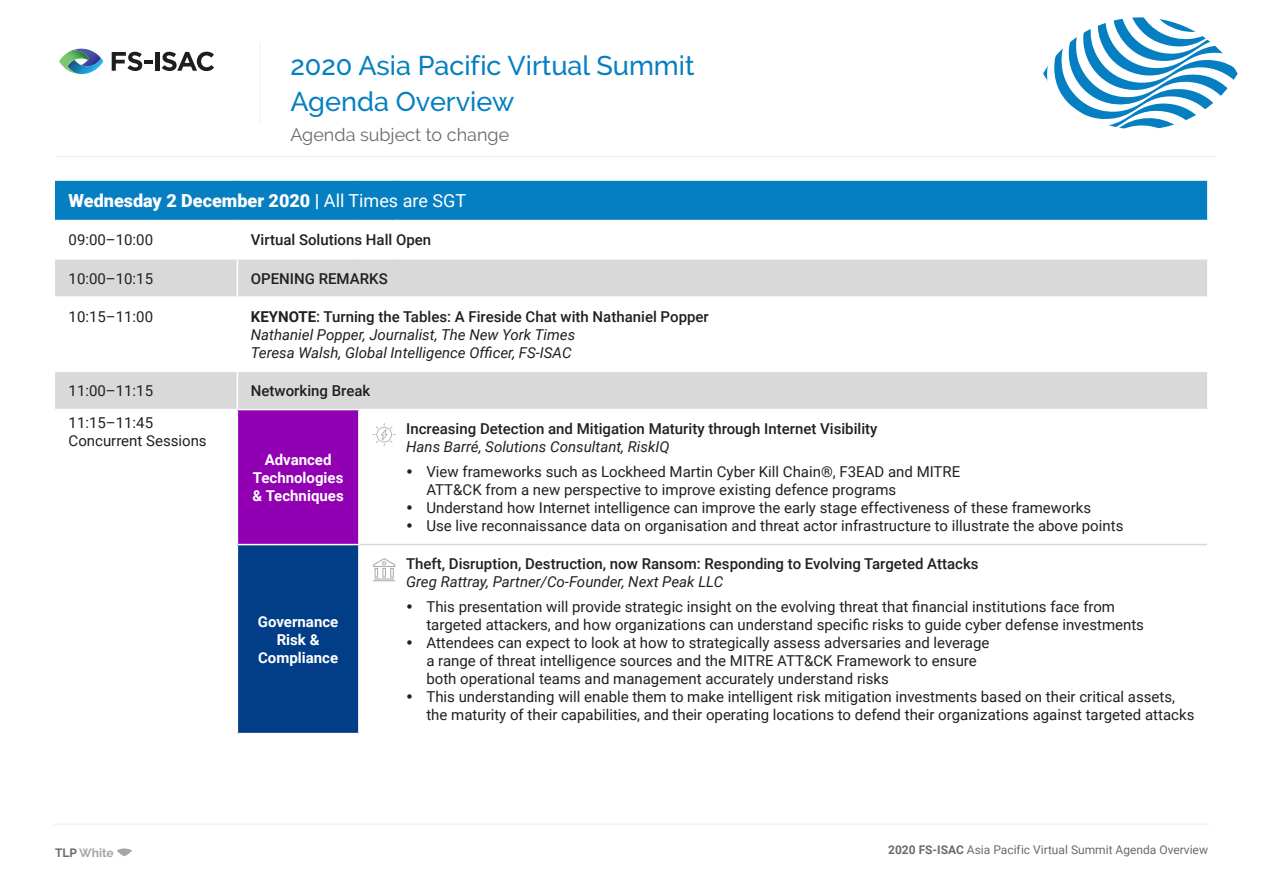
<style>
.page{position:relative;width:1263px;height:893px;background:#fff}
.page>*{position:absolute;margin:0;border:0;box-sizing:border-box;transform-origin:0 0}
.t1{font:500 27px/36px "Raleway";color:#057fc2}
.Agenda__Header{font:900 18px "Roboto";color:#fff}
.t2{font:18px "Raleway";color:#6b6b6b}
.Agenda_Time{font:15px/18px "Roboto";color:#231f20}
.Agenda_Session_Title{font:500 15px "Roboto";color:#231f20}
.Agenda_Speaker{font:italic 15px/18px "Roboto";color:#231f20}
.Agenda_Session_Title-2{font:700 15px/18px "Roboto";color:#fff;text-align:center}
.t3{font:12px "Roboto";color:#6b6b6b}
.t4{font:700 12px "Raleway";color:#a5a6aa}
.s1{font-weight:400}
.s2{font-weight:700}
.s3{color:#6b6b6b}
</style>
<div class="page">
<svg style="left:117px;top:848px;width:15px;height:8px"></svg>
<hr style="left:53px;top:824px;width:1157px;height:1px;background:#efeeed">
<svg style="left:1043px;top:17px;width:195px;height:112px"></svg>
<hr style="left:55px;top:156px;width:1162px;height:1px;background:#efeeed">
<hr style="left:259px;top:42px;width:1px;height:83px;background:#eff0f0">
<svg style="left:112px;top:52px;width:41px;height:19px"></svg>
<hr style="left:155px;top:52px;width:4px;height:19px;background:#211d1f">
<svg style="left:162px;top:52px;width:52px;height:19px"></svg>
<svg style="left:59px;top:49px;width:44px;height:25px"></svg>
<div style="left:55px;top:180px;width:1153px;height:41px;background:#057fc2"></div>
<svg style="left:55px;top:260px;width:1152px;height:149px"></svg>
<div style="left:237px;top:410px;width:122px;height:135px;background:#9100b3"></div>
<div style="left:237px;top:545px;width:122px;height:189px;background:#023e87"></div>
<hr style="left:1207px;top:181px;width:1px;height:39px;background:#fff">
<hr style="left:237px;top:410px;width:1px;height:134px;background:#fff">
<hr style="left:358px;top:410px;width:2px;height:134px;background:#fff">
<hr style="left:55px;top:179px;width:182px;height:2px;background:#fff">
<hr style="left:237px;top:179px;width:122px;height:2px;background:#fff">
<hr style="left:359px;top:179px;width:34px;height:2px;background:#fff">
<hr style="left:393px;top:179px;width:815px;height:2px;background:#fff">
<hr style="left:55px;top:220px;width:182px;height:1px;background:#fff">
<hr style="left:237px;top:220px;width:122px;height:1px;background:#fff">
<hr style="left:359px;top:220px;width:34px;height:1px;background:#fff">
<hr style="left:393px;top:220px;width:815px;height:1px;background:#fff">
<hr style="left:237px;top:260px;width:1px;height:36px;background:#fff">
<hr style="left:55px;top:296px;width:182px;height:2px;background:#fff">
<hr style="left:237px;top:296px;width:122px;height:2px;background:#fff">
<hr style="left:237px;top:298px;width:1px;height:73px;background:#fff">
<hr style="left:359px;top:296px;width:34px;height:2px;background:#fff">
<hr style="left:393px;top:296px;width:815px;height:2px;background:#fff">
<hr style="left:237px;top:372px;width:1px;height:37px;background:#fff">
<hr style="left:237px;top:545px;width:1px;height:188px;background:#fff">
<hr style="left:358px;top:545px;width:2px;height:188px;background:#fff">
<hr style="left:237px;top:733px;width:122px;height:1px;background:#fff">
<hr style="left:55px;top:371px;width:182px;height:1px;background:#fff">
<hr style="left:237px;top:371px;width:122px;height:1px;background:#fff">
<hr style="left:359px;top:371px;width:34px;height:1px;background:#fff">
<hr style="left:393px;top:371px;width:815px;height:1px;background:#fff">
<hr style="left:237px;top:544px;width:123px;height:1px;background:#fff">
<hr style="left:360px;top:544px;width:33px;height:1px;background:#d9d9d9">
<hr style="left:393px;top:544px;width:814px;height:1px;background:#d9d9d9">
<svg style="left:373px;top:423px;width:23px;height:23px"></svg>
<svg style="left:373px;top:558px;width:22px;height:23px"></svg>
<h1 class="t1" style="left:290px;top:48px;width:406px">2020 Asia Pacific Virtual Summit<br>Agenda Overview</h1>
<p class="t2" style="left:290px;top:124px;width:220px">Agenda subject to change</p>
<p class="Agenda__Header" style="left:69px;top:188px;width:399px">Wednesday 2 December 2020 | <span class="s1">All Times are SGT</span></p>
<p class="Agenda_Time" style="left:69px;top:230px;width:86px">09:00–10:00</p>
<p class="Agenda_Session_Title" style="left:251px;top:229px;width:182px">Virtual Solutions Hall Open</p>
<p class="Agenda_Time" style="left:69px;top:269px;width:86px">10:00–10:15</p>
<p class="Agenda_Session_Title" style="left:251px;top:268px;width:138px">OPENING REMARKS</p>
<p class="Agenda_Time" style="left:69px;top:307px;width:86px">10:15–11:00</p>
<p class="Agenda_Session_Title" style="left:251px;top:306px;width:459px"><span class="s2">KEYNOTE</span>: Turning the Tables: A Fireside Chat with Nathaniel Popper</p>
<p class="Agenda_Speaker" style="left:251px;top:325px;width:326px">Nathaniel Popper, Journalist, The New York Times<br>Teresa Walsh, Global Intelligence Officer, FS-ISAC</p>
<p class="Agenda_Time" style="left:69px;top:381px;width:86px">11:00–11:15</p>
<p class="Agenda_Session_Title" style="left:251px;top:380px;width:121px">Networking Break</p>
<p class="Agenda_Time" style="left:69px;top:413px;width:86px">11:15–11:45</p>
<p class="Agenda_Time" style="left:69px;top:431px;width:140px">Concurrent Sessions</p>
<p class="Agenda_Session_Title-2" style="left:253px;top:450px;width:93px">Advanced<br>Technologies &amp; Techniques</p>
<p class="Agenda_Session_Title" style="left:406px;top:418px;width:473px">Increasing Detection and Mitigation Maturity through Internet Visibility</p>
<p class="Agenda_Speaker" style="left:406px;top:437px;width:265px">Hans Barré, Solutions Consultant, RiskIQ</p>
<p class="Agenda_Time" style="left:426px;top:462px;width:535px">View frameworks such as Lockheed Martin Cyber Kill Chain®, F3EAD and MITRE<br>ATT&amp;CK from a new perspective to improve existing defence programs</p>
<p class="Agenda_Time" style="left:426px;top:498px;width:666px">Understand how Internet intelligence can improve the early stage effectiveness of these frameworks</p>
<p class="Agenda_Time" style="left:426px;top:516px;width:698px">Use live reconnaissance data on organisation and threat actor infrastructure to illustrate the above points</p>
<p class="Agenda_Session_Title-2" style="left:258px;top:612px;width:82px">Governance<br>Risk &amp;<br>Compliance</p>
<p class="Agenda_Session_Title" style="left:406px;top:553px;width:574px">Theft, Disruption, Destruction, now Ransom: Responding to Evolving Targeted Attacks</p>
<p class="Agenda_Speaker" style="left:406px;top:572px;width:319px">Greg Rattray, Partner/Co-Founder, Next Peak LLC</p>
<p class="Agenda_Time" style="left:426px;top:597px;width:719px">This presentation will provide strategic insight on the evolving threat that financial institutions face from targeted attackers, and how organizations can understand specific risks to guide cyber defense investments</p>
<p class="Agenda_Time" style="left:426px;top:633px;width:565px">Attendees can expect to look at how to strategically assess adversaries and leverage a range of threat intelligence sources and the MITRE ATT&amp;CK Framework to ensure both operational teams and management accurately understand risks</p>
<p class="Agenda_Time" style="left:426px;top:687px;width:769px">This understanding will enable them to make intelligent risk mitigation investments based on their critical assets, the maturity of their capabilities, and their operating locations to defend their organizations against targeted attacks</p>
<p class="t4" style="left:55px;top:846px;width:60px"><span class="s3">TLP</span> White</p>
<p class="t3" style="left:888px;top:841px;width:321px"><span class="s2">2020 FS-ISAC</span> Asia Pacific Virtual Summit Agenda Overview</p>
</div>
